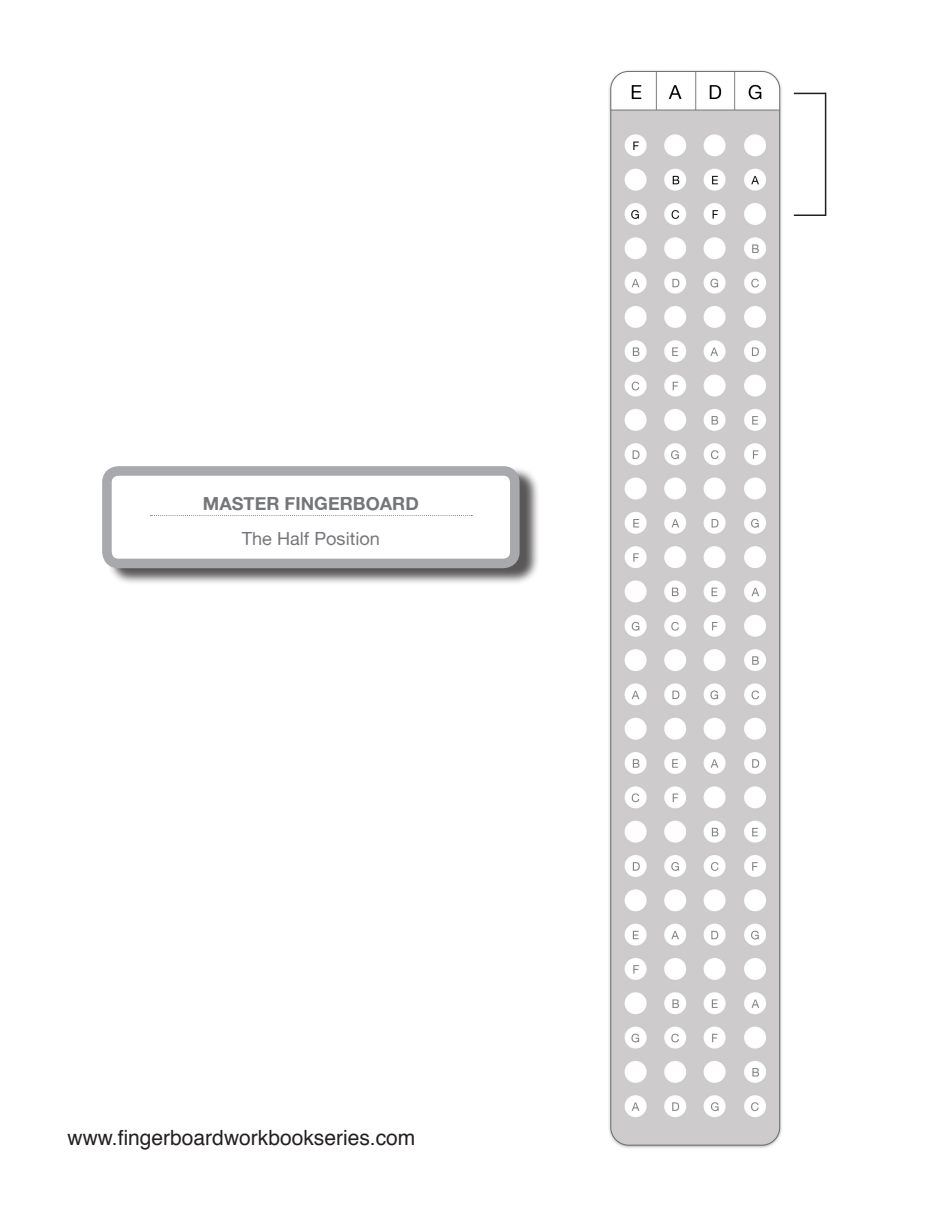
<style>
.page{position:relative;width:932px;height:1215px;background:#fff}
.page>*{position:absolute;margin:0;border:0;box-sizing:border-box;transform-origin:0 0}
.t1{font:21px "Helvetica";color:#231f20}
.t2{font:18.15px "Alte Haas Grotesk Bold";color:#757679}
.t3{font:18.15px "Alte Haas Grotesk";color:#757679}
</style>
<div class="page">
<img style="left:608px;top:70px;width:219px;height:1078px">
<div style="left:106px;top:466px;width:434px;height:119px;background:#231f20;opacity:.75"></div>
<div style="left:107px;top:471px;width:408px;height:92px;background:#fff;border-radius:11px"></div>
<div style="left:102px;top:466px;width:417px;height:102px;border:10px solid #a8a9ad;border-radius:11px"></div>
<svg style="left:150px;top:515px;width:322px;height:1px"></svg>
<hr style="left:793px;top:93px;width:32px;height:1px;background:#231f20">
<hr style="left:793px;top:214px;width:32px;height:2px;background:#231f20">
<hr style="left:824px;top:93px;width:2px;height:123px;background:#231f20">
<p class="t2" style="left:203px;top:492px;width:217px">MASTER FINGERBOARD</p>
<p class="t3" style="left:242px;top:528px;width:140px">The Half Position</p>
<p class="t1" style="left:68px;top:1121px;width:349px">www.fingerboardworkbookseries.com</p>
</div>
